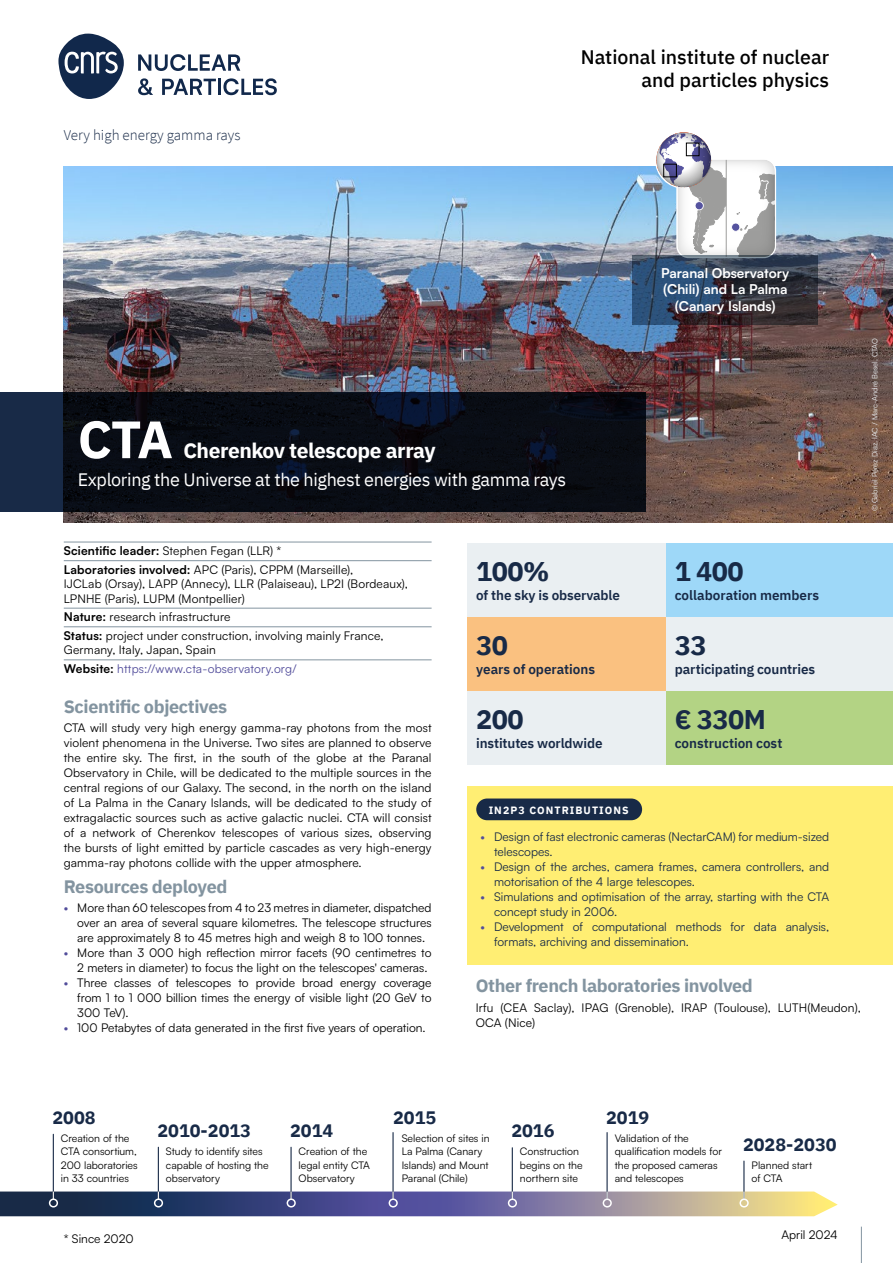
<style>
.page{position:relative;width:893px;height:1263px;background:#fff}
.page>*{position:absolute;margin:0;border:0;box-sizing:border-box;transform-origin:0 0}
.t1{font:700 52.5px "IBM Plex Sans";color:#fff}
.t2{font:700 27px "IBM Plex Sans";letter-spacing:-.02em;color:#182a47}
.t3{font:700 21px "IBM Plex Sans";letter-spacing:-.02em;color:#fff}
.t4{font:500 19.5px/22.5px "IBM Plex Sans";color:#000;text-align:right}
.t5{font:700 18px "IBM Plex Sans";letter-spacing:-.02em;color:#8394a0}
.t6{font:18px "IBM Plex Sans";letter-spacing:-.02em;color:#fff}
.t7{font:700 18px "IBM Plex Sans";color:#182a47}
.t8{font:300 15px "Source Sans Pro";color:#182a47}
.t9{font:600 13.5px "IBM Plex Sans";letter-spacing:-.005em;color:#182a47}
.t10{font:700 13.5px/16.2px "Satoshi";color:#fff;text-align:center}
.t11{font:12px/15px "Satoshi";color:#000}
.t12{font:12px/15px "Satoshi";color:#182a47}
.t13{font:12px/18.6px "Satoshi";letter-spacing:.01em;color:#524d9b}
.t14{font:10.5px/13.5px "Satoshi";color:#000}
.t15{font:700 10.5px "IBM Plex Sans";letter-spacing:.1em;color:#fff}
.t16{font:7.5px "Satoshi";color:#eaeff2}
.s1{font-weight:700}
.s2{color:#000}
.s3{font-weight:700;color:#000}
.s4{color:#524d9b}
</style>
<div class="page">
<img style="left:64px;top:167px;width:829px;height:356px">
<svg style="left:58px;top:34px;width:66px;height:65px"></svg>
<svg style="left:138px;top:54px;width:102px;height:17px"></svg>
<svg style="left:138px;top:78px;width:15px;height:17px"></svg>
<svg style="left:162px;top:79px;width:54px;height:16px"></svg>
<hr style="left:218px;top:79px;width:3px;height:16px;background:#11284b">
<svg style="left:223px;top:78px;width:54px;height:17px"></svg>
<svg style="left:656px;top:133px;width:119px;height:122px"></svg>
<svg style="left:656px;top:132px;width:55px;height:55px"></svg>
<div style="left:663px;top:164px;width:14px;height:13px;border:1px solid #000"></div>
<div style="left:686px;top:143px;width:13px;height:13px;border:1px solid #000"></div>
<svg style="left:633px;top:255px;width:185px;height:69px;background:#313d51"></svg>
<svg style="left:0;top:392px;width:645px;height:119px;background:#0a0f19"></svg>
<hr style="left:53px;top:1134px;width:1px;height:65px;background:#182a47">
<hr style="left:743px;top:1161px;width:1px;height:38px;background:#182a47">
<hr style="left:512px;top:1148px;width:1px;height:51px;background:#182a47">
<hr style="left:392px;top:1132px;width:2px;height:67px;background:#182a47">
<hr style="left:290px;top:1147px;width:2px;height:52px;background:#182a47">
<hr style="left:158px;top:1147px;width:1px;height:52px;background:#182a47">
<hr style="left:606px;top:1132px;width:2px;height:67px;background:#182a47">
<svg style="left:0;top:1191px;width:838px;height:25px;background:#6f6f89"></svg>
<hr style="left:861px;top:1226px;width:1px;height:37px;background:#8394a0">
<div style="left:468px;top:617px;width:198px;height:74px;background:#fac180"></div>
<div style="left:666px;top:543px;width:227px;height:74px;background:#9ed8f8"></div>
<div style="left:468px;top:543px;width:198px;height:74px;background:#eaeff2"></div>
<div style="left:666px;top:617px;width:227px;height:74px;background:#eaeff2"></div>
<div style="left:468px;top:691px;width:198px;height:74px;background:#eaeff2"></div>
<div style="left:666px;top:691px;width:227px;height:74px;background:#b3d384"></div>
<div style="left:468px;top:786px;width:425px;height:178px;background:#ffee73"></div>
<hr style="left:64px;top:542px;width:368px;height:1px;background:#8394a0">
<hr style="left:64px;top:560px;width:368px;height:1px;background:#8394a0">
<hr style="left:64px;top:608px;width:368px;height:1px;background:#8394a0">
<hr style="left:64px;top:626px;width:368px;height:1px;background:#8394a0">
<hr style="left:64px;top:659px;width:368px;height:1px;background:#8394a0">
<div style="left:476px;top:798px;width:166px;height:22px;background:#182a47;border-radius:11px"></div>
<p class="t8" style="left:64px;top:126px;width:178px">Very high energy gamma rays</p>
<h3 class="t4" style="left:581px;top:44px;width:250px">National institute of nuclear and particles physics</h3>
<h1 class="t1" style="left:78px;top:398px;width:97px">CTA</h1>
<h3 class="t3" style="left:183px;top:434px;width:254px">Cherenkov telescope array</h3>
<h3 class="t6" style="left:78px;top:466px;width:490px">Exploring the Universe at the highest energies with gamma rays</h3>
<p class="t10" style="left:661px;top:264px;width:130px">Paranal Observatory (Chili) and La Palma (Canary Islands)</p>
<p class="t16" style="left:870px;top:511px;width:175px;rotate:-90deg">© Gabriel Pérez Diaz, IAC / Marc-André Besel, CTAO</p>
<p class="t11" style="left:64px;top:541px;width:291px;line-height:18.6px"><span class="s1">Scientific leader:</span> Stephen Fegan (LLR) *<br><span class="s1">Laboratories involved:</span> APC (Paris), CPPM (Marseille),</p>
<p class="t11" style="left:64px;top:576px;width:346px;line-height:14.4px">IJCLab (Orsay), LAPP (Annecy), LLR (Palaiseau), LP2I (Bordeaux),<br>LPNHE (Paris), LUPM (Montpellier)</p>
<p class="t11" style="left:64px;top:607px;width:321px;line-height:18.6px"><span class="s1">Nature:</span> research infrastructure<br><span class="s1">Status:</span> project under construction, involving mainly France,</p>
<p class="t13" style="left:64px;top:640px;width:234px"><span class="s2">Germany, Italy, Japan, Spain<br></span><span class="s3">Website:</span> https://www.cta-observatory.org/</p>
<h3 class="t5" style="left:64px;top:692px;width:165px">Scientific objectives</h3>
<p class="t11" style="left:64px;top:720px;width:369px;text-align:justify">CTA will study very high energy gamma-ray photons from the most violent phenomena in the Universe. Two sites are planned to observe the entire sky. The first, in the south of the globe at the Paranal Observatory in Chile, will be dedicated to the multiple sources in the central regions of our Galaxy. The second, in the north on the island of La Palma in the Canary Islands, will be dedicated to the study of extragalactic sources such as active galactic nuclei. CTA will consist of a network of Cherenkov telescopes of various sizes, observing the bursts of light emitted by particle cascades as very high-energy gamma-ray photons collide with the upper atmosphere.</p>
<h3 class="t5" style="left:64px;top:872px;width:165px">Resources deployed</h3>
<p class="t11" style="left:77px;top:900px;width:356px;text-align:justify;text-indent:-14px"><span class="s4">•</span> More than 60 telescopes from 4 to 23 metres in diameter, dispatched over an area of several square kilometres. The telescope structures are approximately 8 to 45 metres high and weigh 8 to 100 tonnes.</p>
<p class="t11" style="left:77px;top:945px;width:356px;text-indent:-14px"><span class="s4">•</span> More than 3 000 high reflection mirror facets (90 centimetres to<br>2 meters in diameter) to focus the light on the telescopes' cameras.</p>
<p class="t11" style="left:77px;top:975px;width:356px;text-align:justify;text-indent:-14px"><span class="s4">•</span> Three classes of telescopes to provide broad energy coverage from 1 to 1 000 billion times the energy of visible light (20 GeV to 300 TeV).</p>
<p class="t11" style="left:64px;top:1020px;width:363px"><span class="s4">•</span> 100 Petabytes of data generated in the first five years of operation.</p>
<h2 class="t2" style="left:476px;top:550px;width:75px">100%</h2>
<p class="t9" style="left:476px;top:585px;width:145px">of the sky is observable</p>
<h2 class="t2" style="left:675px;top:550px;width:71px">1 400</h2>
<p class="t9" style="left:675px;top:585px;width:146px">collaboration members</p>
<h2 class="t2" style="left:476px;top:624px;width:33px">30</h2>
<p class="t9" style="left:476px;top:659px;width:120px">years of operations</p>
<h2 class="t2" style="left:675px;top:624px;width:33px">33</h2>
<p class="t9" style="left:675px;top:659px;width:142px">participating countries</p>
<h2 class="t2" style="left:476px;top:698px;width:49px">200</h2>
<p class="t9" style="left:476px;top:733px;width:128px">institutes worldwide</p>
<h2 class="t2" style="left:675px;top:698px;width:93px">€ 330M</h2>
<p class="t9" style="left:675px;top:733px;width:109px">construction cost</p>
<p class="t15" style="left:489px;top:801px;width:142px">IN2P3 CONTRIBUTIONS</p>
<p class="t12" style="left:494px;top:829px;width:337px;text-indent:-14px"><span class="s4">•</span> Design of fast electronic cameras (NectarCAM) for medium-sized telescopes.</p>
<p class="t12" style="left:494px;top:859px;width:337px;text-indent:-14px"><span class="s4">•</span> Design of the arches, camera frames, camera controllers, and motorisation of the 4 large telescopes.</p>
<p class="t12" style="left:494px;top:889px;width:337px;text-indent:-14px"><span class="s4">•</span> Simulations and optimisation of the array, starting with the CTA concept study in 2006.</p>
<p class="t12" style="left:494px;top:919px;width:337px;text-indent:-14px"><span class="s4">•</span> Development of computational methods for data analysis, formats, archiving and dissemination.</p>
<h3 class="t5" style="left:476px;top:972px;width:279px">Other french laboratories involved</h3>
<p class="t11" style="left:476px;top:999px;width:387px">Irfu (CEA Saclay), IPAG (Grenoble), IRAP (Toulouse), LUTH(Meudon),<br>OCA (Nice)</p>
<h3 class="t7" style="left:52px;top:1103px;width:45px">2008</h3>
<p class="t14" style="left:61px;top:1131px;width:78px">Creation of the<br>CTA consortium,<br>200 laboratories in 33 countries</p>
<p class="t11" style="left:64px;top:1231px;width:71px">* Since 2020</p>
<h3 class="t7" style="left:157px;top:1117px;width:95px">2010-2013</h3>
<p class="t14" style="left:166px;top:1144px;width:104px">Study to identify sites capable of hosting the observatory</p>
<h3 class="t7" style="left:290px;top:1117px;width:45px">2014</h3>
<p class="t14" style="left:299px;top:1144px;width:73px">Creation of the legal entity CTA<br>Observatory</p>
<h3 class="t7" style="left:393px;top:1103px;width:45px">2015</h3>
<p class="t14" style="left:402px;top:1131px;width:89px">Selection of sites in<br>La Palma (Canary<br>Islands) and Mount<br>Paranal (Chile)</p>
<h3 class="t7" style="left:511px;top:1117px;width:45px">2016</h3>
<p class="t14" style="left:520px;top:1144px;width:64px">Construction begins on the northern site</p>
<h3 class="t7" style="left:606px;top:1103px;width:45px">2019</h3>
<p class="t14" style="left:615px;top:1131px;width:109px">Validation of the qualification models for the proposed cameras and telescopes</p>
<h3 class="t7" style="left:743px;top:1130px;width:95px">2028-2030</h3>
<p class="t14" style="left:751px;top:1158px;width:62px">Planned start of CTA</p>
<p class="t11" style="left:781px;top:1226px;width:58px">April 2024</p>
</div>
